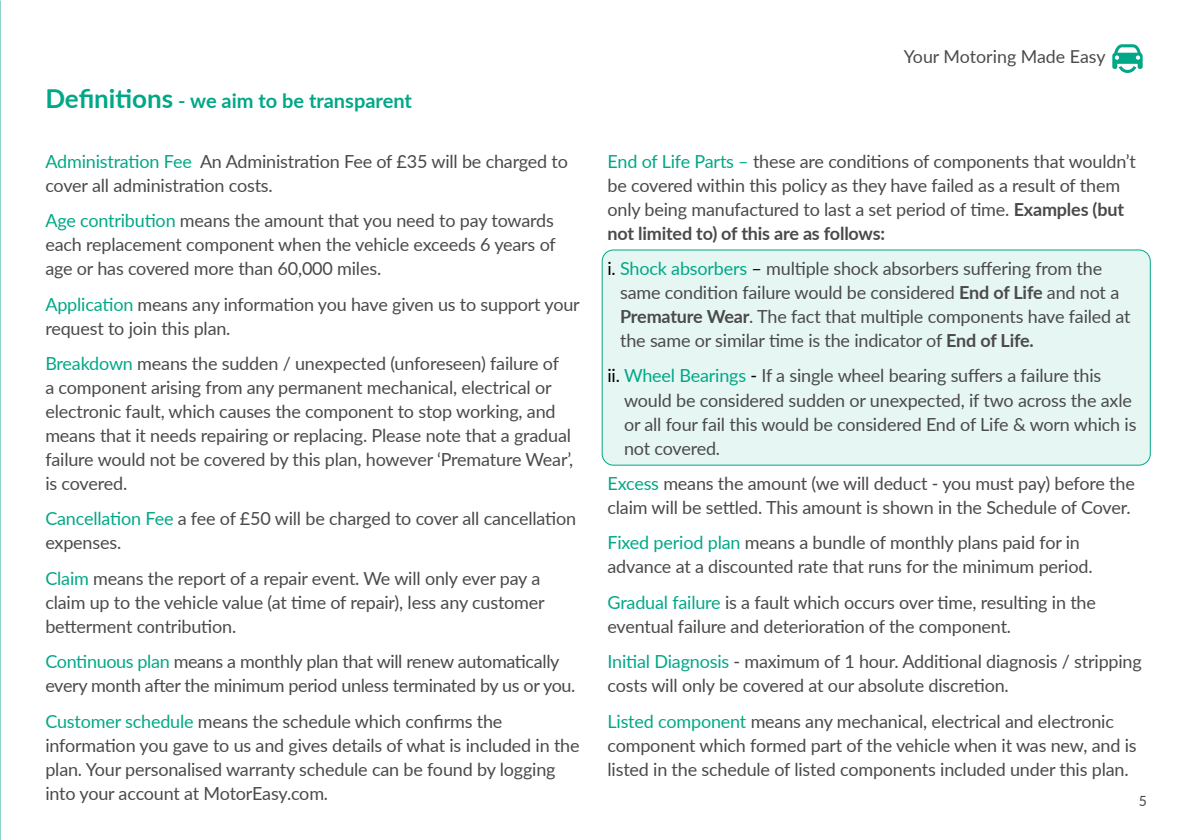
<style>
.page{position:relative;width:1191px;height:840px;background:#fff}
.page>*{position:absolute;margin:0;border:0;box-sizing:border-box;transform-origin:0 0}
.t1{font:700 20px "Lato";color:#00a887}
.t2{font:18px/24px "Lato";letter-spacing:-.01em;color:#4a4a49}
.t3{font:17.8px "Lato";color:#4a4a49}
.t4{font:14px "Lato";color:#4a4a49}
.s1{font-size:26px}
.s2{color:#00a887}
.s3{font-weight:700}
.s4{color:#000}
</style>
<div class="page">
<svg style="left:1112px;top:44px;width:30px;height:29px"></svg>
<svg style="left:0;top:0;width:1px;height:839px"></svg>
<div style="left:602px;top:250px;width:548px;height:215px;background:#e6f6f3;border-radius:11px"></div>
<div style="left:602px;top:249px;width:548px;height:216px;border:1px solid #00a887;border-radius:11px"></div>
<p class="t1" style="left:45px;top:86px;width:368px"><span class="s1">Definitions</span> - we aim to be transparent</p>
<p class="t2" style="left:45px;top:148px;width:524px"><span class="s2">Administration Fee</span> An Administration Fee of £35 will be charged to cover all administration costs.</p>
<p class="t2" style="left:45px;top:208px;width:512px;text-align:justify"><span class="s2">Age contribution</span> means the amount that you need to pay towards each replacement component when the vehicle exceeds 6 years of age or has covered more than 60,000 miles.</p>
<p class="t2" style="left:45px;top:291px;width:536px"><span class="s2">Application</span> means any information you have given us to support your request to join this plan.</p>
<p class="t2" style="left:45px;top:350px;width:529px"><span class="s2">Breakdown</span> means the sudden / unexpected (unforeseen) failure of<br>a component arising from any permanent mechanical, electrical or electronic fault, which causes the component to stop working, and means that it needs repairing or replacing. Please note that a gradual failure would not be covered by this plan, however ‘Premature Wear’, is covered.</p>
<p class="t2" style="left:45px;top:506px;width:532px"><span class="s2">Cancellation Fee</span> a fee of £50 will be charged to cover all cancellation expenses.</p>
<p class="t2" style="left:45px;top:565px;width:501px"><span class="s2">Claim</span> means the report of a repair event. We will only ever pay a claim up to the vehicle value (at time of repair), less any customer betterment contribution.</p>
<p class="t2" style="left:45px;top:648px;width:531px"><span class="s2">Continuous plan</span> means a monthly plan that will renew automatically every month after the minimum period unless terminated by us or you.</p>
<p class="t2" style="left:45px;top:708px;width:536px"><span class="s2">Customer schedule</span> means the schedule which confirms the information you gave to us and gives details of what is included in the plan. Your personalised warranty schedule can be found by logging into your account at MotorEasy.com.</p>
<p class="t3" style="left:903px;top:44px;width:203px">Your Motoring Made Easy</p>
<p class="t2" style="left:607px;top:148px;width:530px"><span class="s2">End of Life Parts –</span> these are conditions of components that wouldn’t be covered within this policy as they have failed as a result of them only being manufactured to last a set period of time. <span class="s3">Examples (but not limited to) of this are as follows:</span></p>
<p class="t2" style="left:620px;top:255px;width:512px;text-indent:-13px"><span class="s4">i.</span> <span class="s2">Shock absorbers</span> <span class="s4">–</span> multiple shock absorbers suffering from the same condition failure would be considered <span class="s3">End of Life</span> and not a <span class="s3">Premature Wear</span>. The fact that multiple components have failed at the same or similar time is the indicator of <span class="s3">End of Life.</span></p>
<p class="t2" style="left:624px;top:363px;width:514px;text-indent:-17px"><span class="s4">ii.</span> <span class="s2">Wheel Bearings</span> <span class="s4">-</span> If a single wheel bearing suffers a failure this would be considered sudden or unexpected, if two across the axle or all four fail this would be considered End of Life &amp; worn which is not covered.</p>
<p class="t2" style="left:607px;top:470px;width:529px"><span class="s2">Excess</span> means the amount (we will deduct - you must pay) before the claim will be settled. This amount is shown in the Schedule of Cover.</p>
<p class="t2" style="left:607px;top:529px;width:486px"><span class="s2">Fixed period plan</span> means a bundle of monthly plans paid for in advance at a discounted rate that runs for the minimum period.</p>
<p class="t2" style="left:607px;top:589px;width:490px"><span class="s2">Gradual failure</span> is a fault which occurs over time, resulting in the eventual failure and deterioration of the component.</p>
<p class="t2" style="left:607px;top:648px;width:536px"><span class="s2">Initial Diagnosis</span> - maximum of 1 hour. Additional diagnosis / stripping costs will only be covered at our absolute discretion.</p>
<p class="t2" style="left:607px;top:707px;width:530px"><span class="s2">Listed component</span> means any mechanical, electrical and electronic component which formed part of the vehicle when it was new, and is listed in the schedule of listed components included under this plan.</p>
<p class="t4" style="left:1138px;top:790px;width:10px">5</p>
</div>
